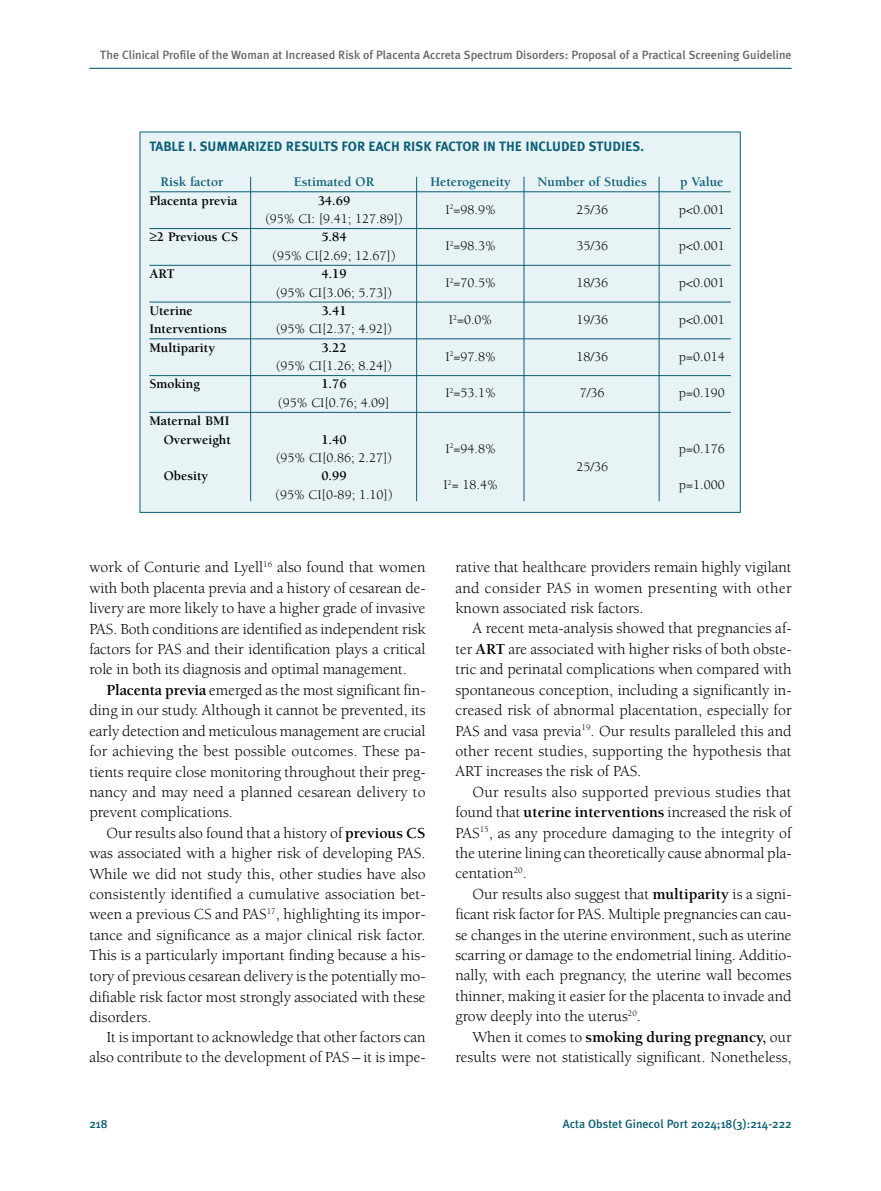
<style>
.page{position:relative;width:881px;height:1191px;background:#fff}
.page>*{position:absolute;margin:0;border:0;box-sizing:border-box;transform-origin:0 0}
.t1{font:15.75px/20.4px "Berkeley";color:#000;text-align:justify}
.t2{font:13.5px "Berkeley";color:#000}
.t3{font:700 13.5px/18.3px "Berkeley";color:#000;text-align:right}
.t4{font:700 13.5px "Meta Plus";color:#0b5f76}
.t5{font:700 13.5px "Berkeley";color:#0b5f76}
.t6{font:500 12px "Meta Plus";color:#666}
.t7{font:500 12px "Meta Plus";color:#0b5f76}
.s1{font-weight:700}
</style>
<div class="page">
<hr style="left:89px;top:68px;width:702px;height:1px;background:#0b5f76">
<div style="left:140px;top:132px;width:599px;height:380px;background:#e8f3f6"></div>
<hr style="left:149px;top:191px;width:581px;height:1px;background:#0b5f76">
<hr style="left:149px;top:228px;width:581px;height:1px;background:#0b5f76">
<hr style="left:149px;top:265px;width:581px;height:1px;background:#0b5f76">
<hr style="left:149px;top:302px;width:581px;height:1px;background:#0b5f76">
<hr style="left:149px;top:338px;width:581px;height:1px;background:#0b5f76">
<hr style="left:149px;top:375px;width:581px;height:1px;background:#0b5f76">
<hr style="left:149px;top:412px;width:581px;height:1px;background:#0b5f76">
<hr style="left:250px;top:177px;width:1px;height:324px;background:#0b5f76">
<hr style="left:416px;top:177px;width:1px;height:324px;background:#0b5f76">
<hr style="left:523px;top:177px;width:1px;height:324px;background:#0b5f76">
<hr style="left:658px;top:177px;width:1px;height:324px;background:#0b5f76">
<p class="t6" style="left:100px;top:47px;width:692px">The Clinical Profile of the Woman at Increased Risk of Placenta Accreta Spectrum Disorders: Proposal of a Practical Screening Guideline</p>
<p class="t4" style="left:149px;top:139px;width:496px">TABLE I. SUMMARIZED RESULTS FOR EACH RISK FACTOR IN THE INCLUDED STUDIES.</p>
<p class="t5" style="left:160px;top:177px;width:64px">Risk factor</p>
<p class="t5" style="left:294px;top:177px;width:82px">Estimated OR</p>
<p class="t5" style="left:430px;top:177px;width:82px">Heterogeneity</p>
<p class="t5" style="left:537px;top:177px;width:111px">Number of Studies</p>
<p class="t5" style="left:680px;top:177px;width:45px">p Value</p>
<p class="t3" style="left:149px;top:192px;width:89px">Placenta previa</p>
<p class="t3" style="left:317px;top:192px;width:34px">34.69</p>
<p class="t2" style="left:445px;top:204px;width:52px">I<sup>2</sup>=98.9%</p>
<p class="t2" style="left:576px;top:204px;width:33px">25/36</p>
<p class="t2" style="left:678px;top:204px;width:47px">p&lt;0.001</p>
<p class="t2" style="left:265px;top:213px;width:139px">(95% CI: [9.41; 127.89])</p>
<p class="t3" style="left:149px;top:229px;width:90px">≥2 Previous CS</p>
<p class="t3" style="left:321px;top:229px;width:27px">5.84</p>
<p class="t2" style="left:445px;top:241px;width:52px">I<sup>2</sup>=98.3%</p>
<p class="t2" style="left:576px;top:241px;width:33px">35/36</p>
<p class="t2" style="left:678px;top:241px;width:47px">p&lt;0.001</p>
<p class="t2" style="left:272px;top:250px;width:124px">(95% CI[2.69; 12.67])</p>
<p class="t3" style="left:149px;top:266px;width:27px">ART</p>
<p class="t3" style="left:321px;top:266px;width:27px">4.19</p>
<p class="t2" style="left:445px;top:278px;width:52px">I<sup>2</sup>=70.5%</p>
<p class="t2" style="left:576px;top:278px;width:33px">18/36</p>
<p class="t2" style="left:678px;top:278px;width:47px">p&lt;0.001</p>
<p class="t2" style="left:276px;top:287px;width:117px">(95% CI[3.06; 5.73])</p>
<p class="t3" style="left:149px;top:303px;width:45px">Uterine</p>
<p class="t3" style="left:321px;top:303px;width:27px">3.41</p>
<p class="t2" style="left:449px;top:314px;width:45px">I<sup>2</sup>=0.0%</p>
<p class="t2" style="left:576px;top:314px;width:33px">19/36</p>
<p class="t2" style="left:678px;top:314px;width:47px">p&lt;0.001</p>
<p class="t3" style="left:149px;top:321px;width:79px">Interventions</p>
<p class="t2" style="left:276px;top:324px;width:117px">(95% CI[2.37; 4.92])</p>
<p class="t3" style="left:149px;top:339px;width:67px">Multiparity</p>
<p class="t3" style="left:321px;top:339px;width:27px">3.22</p>
<p class="t2" style="left:445px;top:351px;width:52px">I<sup>2</sup>=97.8%</p>
<p class="t2" style="left:576px;top:351px;width:33px">18/36</p>
<p class="t2" style="left:678px;top:351px;width:47px">p=0.014</p>
<p class="t2" style="left:276px;top:360px;width:117px">(95% CI[1.26; 8.24])</p>
<p class="t3" style="left:149px;top:376px;width:52px">Smoking</p>
<p class="t3" style="left:321px;top:376px;width:27px">1.76</p>
<p class="t2" style="left:445px;top:388px;width:52px">I<sup>2</sup>=53.1%</p>
<p class="t2" style="left:579px;top:388px;width:26px">7/36</p>
<p class="t2" style="left:678px;top:388px;width:47px">p=0.190</p>
<p class="t2" style="left:278px;top:397px;width:113px">(95% CI[0.76; 4.09]</p>
<p class="t3" style="left:149px;top:413px;width:83px">Maternal BMI<br>Overweight</p>
<p class="t3" style="left:321px;top:431px;width:27px">1.40</p>
<p class="t2" style="left:445px;top:443px;width:52px">I<sup>2</sup>=94.8%</p>
<p class="t2" style="left:678px;top:443px;width:47px">p=0.176</p>
<p class="t2" style="left:276px;top:452px;width:117px">(95% CI[0.86; 2.27])</p>
<p class="t2" style="left:576px;top:461px;width:33px">25/36</p>
<p class="t3" style="left:164px;top:468px;width:46px">Obesity</p>
<p class="t3" style="left:321px;top:468px;width:27px">0.99</p>
<p class="t2" style="left:443px;top:480px;width:56px">I<sup>2</sup>= 18.4%</p>
<p class="t2" style="left:678px;top:480px;width:47px">p=1.000</p>
<p class="t2" style="left:275px;top:489px;width:118px">(95% CI[0-89; 1.10])</p>
<p class="t1" style="left:89px;top:558px;width:337px">work of Conturie and Lyell<sup>16</sup> also found that women with both placenta previa and a history of cesarean de&shy;livery are more likely to have a higher grade of invasive PAS. Both conditions are identified as independent risk factors for PAS and their identification plays a critical role in both its diagnosis and optimal management.</p>
<p class="t1" style="left:89px;top:681px;width:337px;text-indent:17px"><span class="s1">Placenta previa</span> emerged as the most significant fin&shy;ding in our study. Although it cannot be prevented, its early detection and meticulous management are crucial for achieving the best possible outcomes. These pa&shy;tients require close monitoring throughout their preg&shy;nancy and may need a planned cesarean delivery to prevent complications.</p>
<p class="t1" style="left:89px;top:824px;width:337px;text-indent:17px">Our results also found that a history of <span class="s1">previous CS </span>was associated with a higher risk of developing PAS.<br>While we did not study this, other studies have also consistently identified a cumulative association bet&shy;ween a previous CS and PAS<sup>17</sup>, highlighting its impor&shy;tance and significance as a major clinical risk factor.<br>This is a particularly important finding because a his&shy;tory of previous cesarean delivery is the potentially mo&shy;difiable risk factor most strongly associated with these disorders.</p>
<p class="t1" style="left:89px;top:1028px;width:337px;text-align:right">It is important to acknowledge that other factors can also contribute to the development of PAS – it is impe-</p>
<p class="t1" style="left:455px;top:558px;width:337px">rative that healthcare providers remain highly vigilant and consider PAS in women presenting with other known associated risk factors.</p>
<p class="t1" style="left:455px;top:619px;width:337px;text-indent:17px">A recent meta-analysis showed that pregnancies af&shy;ter <span class="s1">ART</span> are associated with higher risks of both obste&shy;tric and perinatal complications when compared with spontaneous conception, including a significantly in&shy;creased risk of abnormal placentation, especially for PAS and vasa previa<sup>19</sup>. Our results paralleled this and other recent studies, supporting the hypothesis that ART increases the risk of PAS.</p>
<p class="t1" style="left:455px;top:783px;width:337px;text-indent:17px">Our results also supported previous studies that found that <span class="s1">uterine interventions</span> increased the risk of PAS<sup>15</sup>, as any procedure damaging to the integrity of the uterine lining can theoretically cause abnormal pla&shy;centation<sup>20</sup>.</p>
<p class="t1" style="left:455px;top:885px;width:337px;text-indent:17px">Our results also suggest that <span class="s1">multiparity</span> is a signi&shy;ficant risk factor for PAS. Multiple pregnancies can cau&shy;se changes in the uterine environment, such as uterine scarring or damage to the endometrial lining. Additio&shy;nally, with each pregnancy, the uterine wall becomes thinner, making it easier for the placenta to invade and grow deeply into the uterus<sup>20</sup>.</p>
<p class="t1" style="left:455px;top:1027px;width:337px;text-align:right">When it comes to <span class="s1">smoking during pregnancy,</span> our results were not statistically significant. Nonetheless,</p>
<p class="t7" style="left:89px;top:1117px;width:20px">218</p>
<p class="t7" style="left:562px;top:1117px;width:230px">Acta Obstet Ginecol Port 2024;18(3):214-222</p>
</div>
